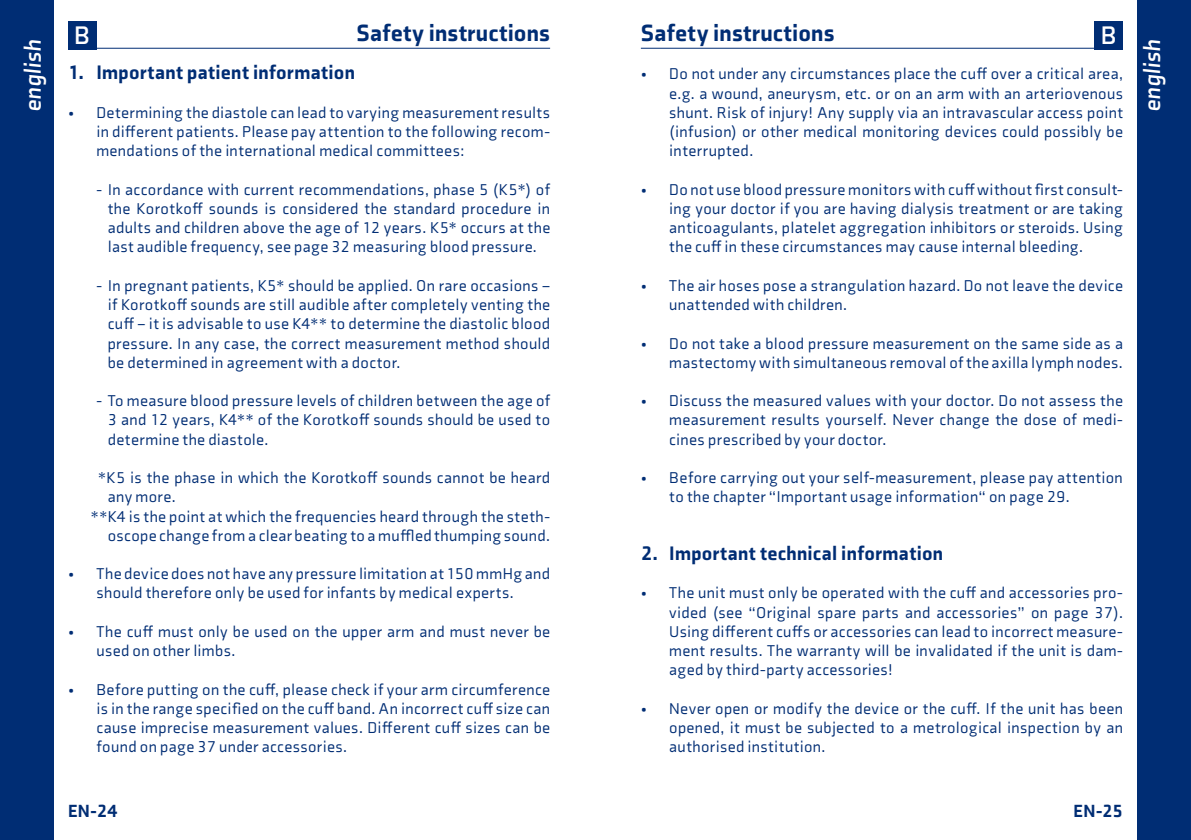
<style>
.page{position:relative;width:1191px;height:840px;background:#fff}
.page>*{position:absolute;margin:0;border:0;box-sizing:border-box;transform-origin:0 0}
.t1{font:700 26px "Axia";color:#fff}
.t2{font:900 24px "Axia";letter-spacing:.015em;color:#002d74}
.t3{font:italic 700 24px "Axia";color:#fff}
.t4{font:900 20px "Axia";letter-spacing:.02em;color:#002d74}
.t5{font:900 18px "Axia";letter-spacing:.02em;color:#002d74}
.t6{font:16px/19.2px "Axia";letter-spacing:.025em;color:#002d74;text-align:justify}
</style>
<div class="page">
<div style="left:1137px;top:0;width:54px;height:839px;background:#002d74"></div>
<div style="left:0;top:0;width:54px;height:839px;background:#002d74"></div>
<hr style="left:641px;top:48px;width:482px;height:1px;background:#002d74">
<hr style="left:68px;top:48px;width:482px;height:1px;background:#002d74">
<div style="left:1094px;top:21px;width:29px;height:28px;background:#002d74"></div>
<div style="left:68px;top:21px;width:28px;height:28px;background:#002d74"></div>
<h1 class="t1" style="left:74px;top:20px;width:17px">B</h1>
<h2 class="t2" style="left:356px;top:18px;width:195px">Safety instructions</h2>
<h2 class="t2" style="left:641px;top:18px;width:195px">Safety instructions</h2>
<h1 class="t1" style="left:1100px;top:20px;width:17px">B</h1>
<h2 class="t3" style="left:18px;top:112px;width:74px;rotate:-90deg">english</h2>
<h2 class="t3" style="left:1137px;top:112px;width:74px;rotate:-90deg">english</h2>
<p class="t4" style="left:68px;top:60px;width:288px">1. Important patient information</p>
<p class="t6" style="left:669px;top:64px;width:455px;text-indent:-28px">• Do not under any circumstances place the cuff over a critical area, e.g. a wound, aneurysm, etc. or on an arm with an arteriovenous shunt. Risk of injury! Any supply via an intravascular access point (infusion) or other medical monitoring devices could possibly be interrupted.</p>
<p class="t6" style="left:669px;top:180px;width:455px;text-indent:-28px">• Do not use blood pressure monitors with cuff without first consult&shy;ing your doctor if you are having dialysis treatment or are taking anticoagulants, platelet aggregation inhibitors or steroids. Using the cuff in these circumstances may cause internal bleeding.</p>
<p class="t6" style="left:669px;top:276px;width:455px;text-indent:-28px">• The air hoses pose a strangulation hazard. Do not leave the device unattended with children.</p>
<p class="t6" style="left:641px;top:333px;width:483px;text-align:right">• Do not take a blood pressure measurement on the same side as a mastectomy with simultaneous removal of the axilla lymph nodes.</p>
<p class="t6" style="left:669px;top:391px;width:455px;text-indent:-28px">• Discuss the measured values with your doctor. Do not assess the measurement results yourself. Never change the dose of medi&shy;cines prescribed by your doctor.</p>
<p class="t6" style="left:669px;top:468px;width:455px;text-indent:-28px">• Before carrying out your self-measurement, please pay attention to the chapter “Important usage information“ on page 29.</p>
<p class="t6" style="left:96px;top:103px;width:455px;text-indent:-28px">• Determining the diastole can lead to varying measurement results in different patients. Please pay attention to the following recom&shy;mendations of the international medical committees:</p>
<p class="t6" style="left:108px;top:180px;width:444px;text-indent:-11px">- In accordance with current recommendations, phase 5 (K5*) of the Korotkoff sounds is considered the standard procedure in adults and children above the age of 12 years. K5* occurs at the last audible frequency, see page 32 measuring blood pressure.</p>
<p class="t6" style="left:108px;top:276px;width:444px;text-indent:-11px">- In pregnant patients, K5* should be applied. On rare occasions – if Korotkoff sounds are still audible after completely venting the cuff – it is advisable to use K4** to determine the diastolic blood pressure. In any case, the correct measurement method should be determined in agreement with a doctor.</p>
<p class="t6" style="left:108px;top:391px;width:444px;text-indent:-11px">- To measure blood pressure levels of children between the age of 3 and 12 years, K4** of the Korotkoff sounds should be used to determine the diastole.</p>
<p class="t6" style="left:98px;top:468px;width:453px">*K5 is the phase in which the Korotkoff sounds cannot be heard</p>
<p class="t6" style="left:108px;top:487px;width:69px">any more.</p>
<p class="t6" style="left:91px;top:506px;width:461px">**K4 is the point at which the frequencies heard through the steth-</p>
<p class="t6" style="left:108px;top:525px;width:444px">oscope change from a clear beating to a muffled thumping sound.</p>
<p class="t4" style="left:641px;top:540px;width:304px">2. Important technical information</p>
<p class="t6" style="left:68px;top:564px;width:483px;text-align:center">• The device does not have any pressure limitation at 150 mmHg and should therefore only be used for infants by medical experts.</p>
<p class="t6" style="left:96px;top:621px;width:455px;text-indent:-28px">• The cuff must only be used on the upper arm and must never be used on other limbs.</p>
<p class="t6" style="left:96px;top:679px;width:455px;text-indent:-28px">• Before putting on the cuff, please check if your arm circumference is in the range specified on the cuff band. An incorrect cuff size can cause imprecise measurement values. Different cuff sizes can be found on page 37 under accessories.</p>
<p class="t6" style="left:669px;top:583px;width:455px;text-indent:-28px">• The unit must only be operated with the cuff and accessories pro&shy;vided (see “Original spare parts and accessories” on page 37).<br>Using different cuffs or accessories can lead to incorrect measure&shy;ment results. The warranty will be invalidated if the unit is dam&shy;aged by third-party accessories!</p>
<p class="t6" style="left:669px;top:698px;width:455px;text-indent:-28px">• Never open or modify the device or the cuff. If the unit has been opened, it must be subjected to a metrological inspection by an authorised institution.</p>
<p class="t5" style="left:68px;top:799px;width:51px">EN-24</p>
<p class="t5" style="left:1073px;top:799px;width:51px">EN-25</p>
</div>
